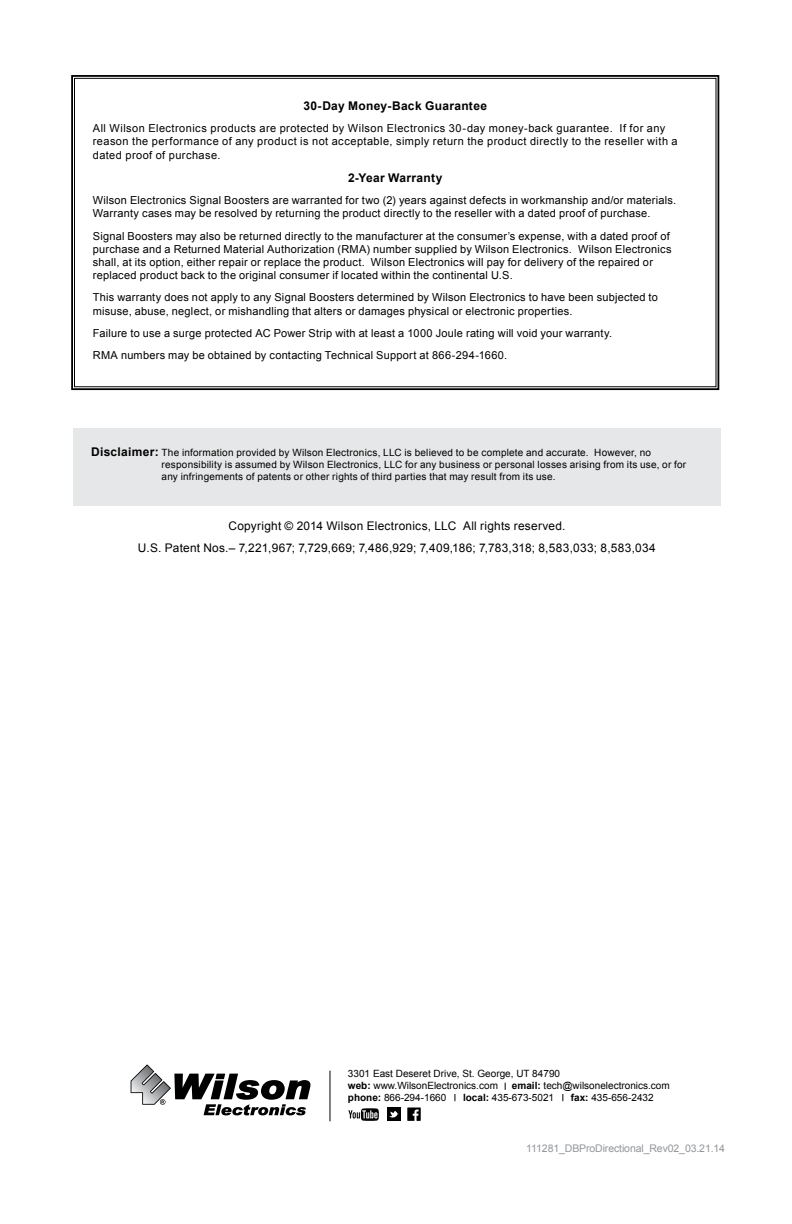
<style>
.page{position:relative;width:792px;height:1224px;background:#fff}
.page>*{position:absolute;margin:0;border:0;box-sizing:border-box;transform-origin:0 0}
.t1{font:700 12px "Arial";letter-spacing:.025em;color:#000}
.t2{font:11.8px/21.8px "Arial";letter-spacing:.025em;color:#000;text-align:center}
.t3{font:11px/13.2px "Arial";letter-spacing:.02em;color:#000}
.t4{font:11px/13.2px "Arial";letter-spacing:.04em;color:#000}
.t5{font:10.4px "Arial";letter-spacing:-.01em;color:#939598}
.t6{font:10px/12px "Arial";letter-spacing:.02em;color:#000}
.t7{font:10px/12px "Arial";color:#000}
.s1{font-weight:700;font-size:12px}
.s2{font-weight:700}
</style>
<div class="page">
<svg style="left:71px;top:75px;width:649px;height:316px"></svg>
<div style="left:73px;top:428px;width:648px;height:77px;background:#e6e7e8"></div>
<svg style="left:131px;top:1064px;width:180px;height:51px"></svg>
<hr style="left:329px;top:1071px;width:1px;height:50px;background:#000">
<div style="left:387px;top:1107px;width:13px;height:14px;background:#000"></div>
<svg style="left:389px;top:1111px;width:9px;height:7px"></svg>
<svg style="left:348px;top:1108px;width:31px;height:13px"></svg>
<svg style="left:407px;top:1108px;width:14px;height:13px"></svg>
<p class="t1" style="left:303px;top:98px;width:185px">30-Day Money-Back Guarantee</p>
<p class="t4" style="left:93px;top:122px;width:586px">All Wilson Electronics products are protected by Wilson Electronics 30-day money-back guarantee. If for any reason the performance of any product is not acceptable, simply return the product directly to the reseller with a dated proof of purchase.</p>
<p class="t1" style="left:348px;top:170px;width:96px">2-Year Warranty</p>
<p class="t3" style="left:93px;top:194px;width:585px">Wilson Electronics Signal Boosters are warranted for two (2) years against defects in workmanship and/or materials.<br>Warranty cases may be resolved by returning the product directly to the reseller with a dated proof of purchase.</p>
<p class="t3" style="left:93px;top:229px;width:580px">Signal Boosters may also be returned directly to the manufacturer at the consumer’s expense, with a dated proof of purchase and a Returned Material Authorization (RMA) number supplied by Wilson Electronics. Wilson Electronics shall, at its option, either repair or replace the product. Wilson Electronics will pay for delivery of the repaired or replaced product back to the original consumer if located within the continental U.S.</p>
<p class="t3" style="left:93px;top:291px;width:567px">This warranty does not apply to any Signal Boosters determined by Wilson Electronics to have been subjected to misuse, abuse, neglect, or mishandling that alters or damages physical or electronic properties.</p>
<p class="t3" style="left:93px;top:322px;width:521px;line-height:22.2px">Failure to use a surge protected AC Power Strip with at least a 1000 Joule rating will void your warranty.<br>RMA numbers may be obtained by contacting Technical Support at 866-294-1660.</p>
<p class="t6" style="left:162px;top:446px;width:526px;text-indent:-71px"><span class="s1">Disclaimer:</span> The information provided by Wilson Electronics, LLC is believed to be complete and accurate. However, no responsibility is assumed by Wilson Electronics, LLC for any business or personal losses arising from its use, or for any infringements of patents or other rights of third parties that may result from its use.</p>
<p class="t2" style="left:138px;top:515px;width:519px">Copyright © 2014 Wilson Electronics, LLC All rights reserved.<br>U.S. Patent Nos.– 7,221,967; 7,729,669; 7,486,929; 7,409,186; 7,783,318; 8,583,033; 8,583,034</p>
<p class="t7" style="left:348px;top:1068px;width:214px">3301 East Deseret Drive, St. George, UT 84790 <span class="s2">web:</span> www.WilsonElectronics.com</p>
<p class="t7" style="left:512px;top:1080px;width:159px"><span class="s2">email:</span> tech@wilsonelectronics.com</p>
<p class="t7" style="left:348px;top:1092px;width:100px"><span class="s2">phone:</span> 866-294-1660</p>
<p class="t7" style="left:463px;top:1092px;width:93px"><span class="s2">local:</span> 435-673-5021</p>
<p class="t7" style="left:571px;top:1092px;width:84px"><span class="s2">fax:</span> 435-656-2432</p>
<p class="t5" style="left:526px;top:1142px;width:200px">111281_DBProDirectional_Rev02_03.21.14</p>
</div>
